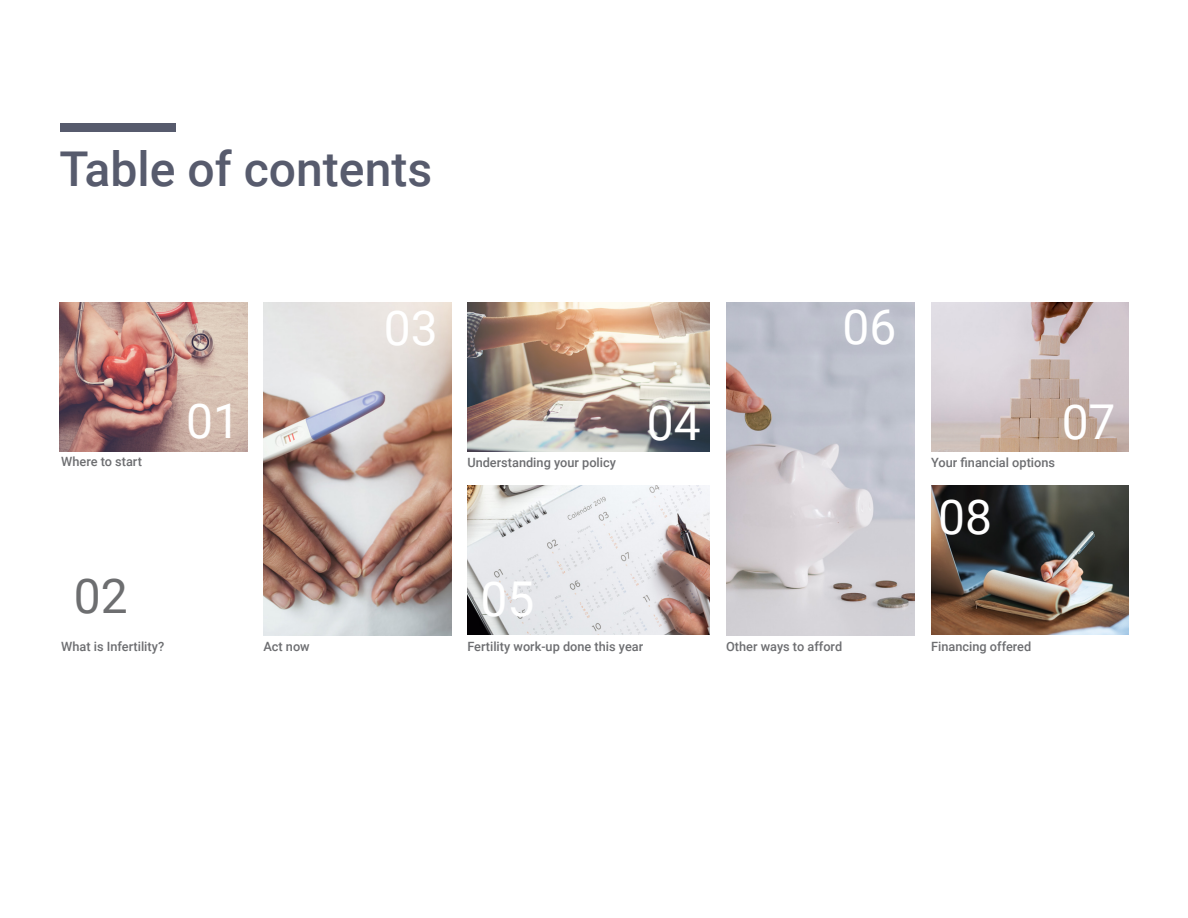
<style>
.page{position:relative;width:1188px;height:918px;background:#fff}
.page>*{position:absolute;margin:0;border:0;box-sizing:border-box;transform-origin:0 0}
.t1{font:500 48px "Roboto";color:#575b6d}
.t2{font:48px "Roboto";color:#fff}
.t3{font:48px "Roboto";color:#6d6e70}
.t4{font:500 12.75px "Roboto";color:#6d6e71}
</style>
<div class="page">
<img style="left:59px;top:302px;width:189px;height:149px">
<img style="left:931px;top:302px;width:198px;height:149px">
<img style="left:931px;top:485px;width:198px;height:149px">
<img style="left:467px;top:302px;width:242px;height:149px">
<img style="left:467px;top:485px;width:242px;height:149px">
<img style="left:726px;top:302px;width:188px;height:333px">
<img style="left:263px;top:303px;width:189px;height:332px">
<div style="left:61px;top:124px;width:115px;height:8px;background:#575b6d"></div>
<h1 class="t1" style="left:59px;top:135px;width:374px">Table of contents</h1>
<h1 class="t2" style="left:384px;top:294px;width:55px">03</h1>
<h1 class="t2" style="left:842px;top:293px;width:55px">06</h1>
<h1 class="t2" style="left:186px;top:387px;width:55px">01</h1>
<h1 class="t2" style="left:647px;top:390px;width:55px">04</h1>
<h1 class="t2" style="left:1062px;top:388px;width:55px">07</h1>
<p class="t4" style="left:61px;top:452px;width:82px">Where to start</p>
<p class="t4" style="left:467px;top:454px;width:150px">Understanding your policy</p>
<p class="t4" style="left:931px;top:454px;width:125px">Your financial options</p>
<h1 class="t2" style="left:938px;top:484px;width:55px">08</h1>
<h1 class="t3" style="left:74px;top:562px;width:55px">02</h1>
<h1 class="t2" style="left:481px;top:566px;width:55px">05</h1>
<p class="t4" style="left:61px;top:638px;width:104px">What is Infertility?</p>
<p class="t4" style="left:263px;top:638px;width:48px">Act now</p>
<p class="t4" style="left:467px;top:638px;width:177px">Fertility work-up done this year</p>
<p class="t4" style="left:726px;top:638px;width:118px">Other ways to afford</p>
<p class="t4" style="left:931px;top:638px;width:102px">Financing offered</p>
</div>
